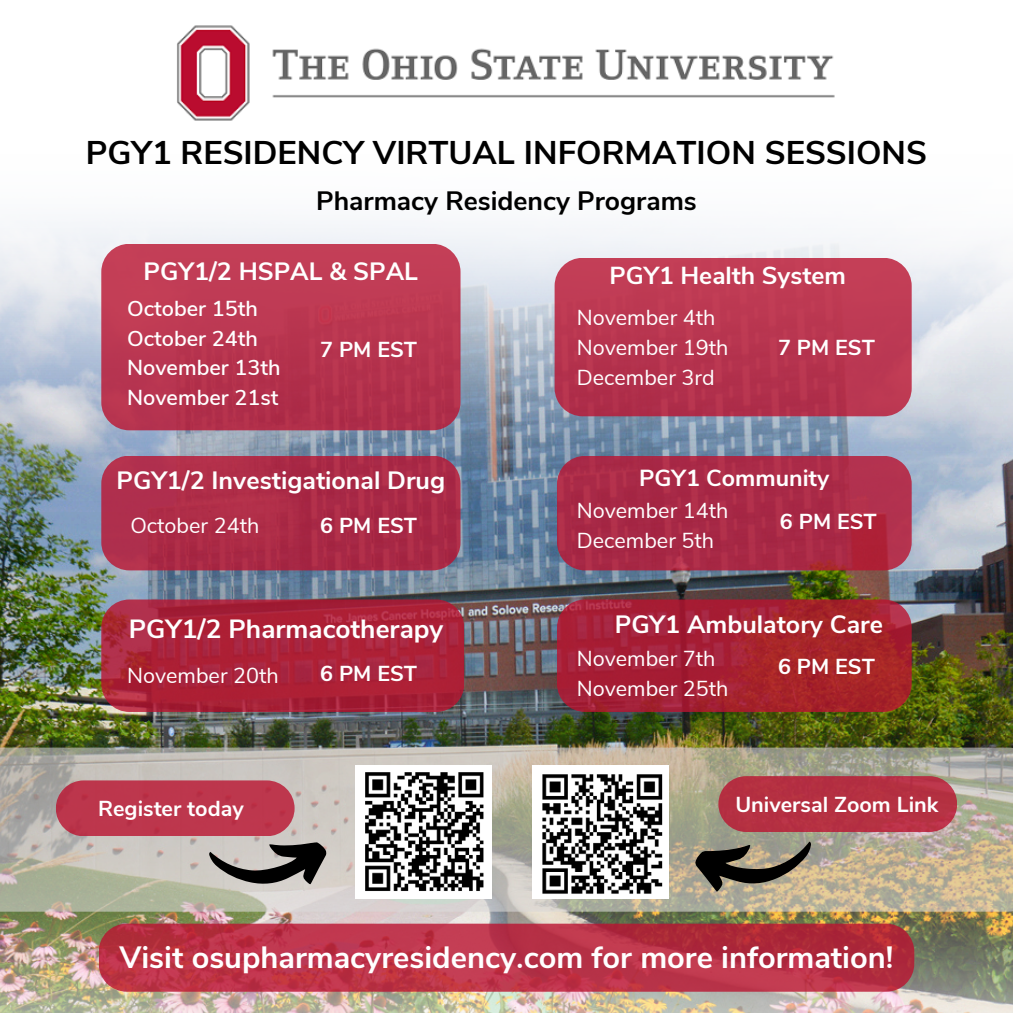
<style>
.page{position:relative;width:1013px;height:1013px;background:#fff}
.page>*{position:absolute;margin:0;border:0;box-sizing:border-box;transform-origin:0 0}
.t1{font:700 32.75px "Buckeye Sans 2";color:#000}
.t2{font:700 30.75px "Buckeye Sans 2";color:#fff}
.t3{font:700 26.5px "Buckeye Sans 2";color:#000}
.t4{font:700 26.25px "Buckeye Sans 2";color:#fff}
.t5{font:700 25px "Buckeye Sans 2";color:#fff}
.t6{font:700 25px "Buckeye Sans 2";color:#fefefe}
.t7{font:700 24.5px "Buckeye Sans 2";color:#fff}
.t8{font:700 23.12px "Buckeye Sans 2";color:#fff}
.t9{font:21.62px "Buckeye Sans 2";color:#fff}
.t10{font:700 21.62px "Buckeye Sans 2";color:#fff}
.t11{font:600 21.62px/29.8px "Buckeye Sans 2";color:#fff}
</style>
<div class="page">
<img style="left:0;top:544px;width:1012px;height:129px">
<img style="left:177px;top:25px;width:658px;height:96px">
<img style="left:0;top:222px;width:1012px;height:322px">
<div style="left:101px;top:244px;width:359px;height:186px;background:linear-gradient(to right,#bc3853,#b8354f);border-radius:28px"></div>
<div style="left:101px;top:455px;width:359px;height:115px;background:#ad2c47;border-radius:28px"></div>
<svg style="left:557px;top:456px;width:354px;height:114px;background:#aa2b48"></svg>
<img style="left:0;top:673px;width:1012px;height:339px">
<svg style="left:101px;top:599px;width:363px;height:113px;background:#a9233a"></svg>
<svg style="left:557px;top:599px;width:354px;height:113px;background:#a52231"></svg>
<svg style="left:99px;top:923px;width:815px;height:68px;background:#b83346"></svg>
<div style="left:554px;top:258px;width:357px;height:158px;background:linear-gradient(to right,#b7354f,#bd3953);border-radius:28px"></div>
<img style="left:356px;top:765px;width:136px;height:133px">
<div style="left:56px;top:780px;width:238px;height:56px;background:#bd364d;border-radius:28px"></div>
<img style="left:532px;top:765px;width:136px;height:133px">
<div style="left:718px;top:776px;width:239px;height:56px;background:#b53042;border-radius:28px"></div>
<svg style="left:695px;top:841px;width:116px;height:50px;background:#706a5a"></svg>
<svg style="left:209px;top:842px;width:118px;height:43px;background:#777471"></svg>
<h1 class="t1" style="left:86px;top:132px;width:842px">PGY1 RESIDENCY VIRTUAL INFORMATION SESSIONS</h1>
<h4 class="t3" style="left:316px;top:183px;width:382px">Pharmacy Residency Programs</h4>
<h3 class="t5" style="left:144px;top:255px;width:276px">PGY1/2 HSPAL &amp; SPAL</h3>
<h6 class="t11" style="left:127px;top:293px;width:155px">October 15th<br>October 24th<br>November 13th<br>November 21st</h6>
<h4 class="t7" style="left:609px;top:260px;width:238px">PGY1 Health System</h4>
<p class="t9" style="left:577px;top:303px;width:140px">November 4th</p>
<p class="t9" style="left:577px;top:333px;width:153px">November 19th</p>
<p class="t9" style="left:577px;top:363px;width:139px">December 3rd</p>
<h5 class="t10" style="left:320px;top:335px;width:98px">7 PM EST</h5>
<h5 class="t10" style="left:778px;top:333px;width:98px">7 PM EST</h5>
<h4 class="t6" style="left:117px;top:464px;width:330px">PGY1/2 Investigational Drug</h4>
<h4 class="t8" style="left:639px;top:463px;width:192px">PGY1 Community</h4>
<p class="t9" style="left:130px;top:512px;width:130px">October 24th</p>
<p class="t9" style="left:577px;top:497px;width:153px">November 14th</p>
<p class="t9" style="left:577px;top:527px;width:139px">December 5th</p>
<h5 class="t10" style="left:320px;top:512px;width:98px">6 PM EST</h5>
<h5 class="t10" style="left:780px;top:507px;width:98px">6 PM EST</h5>
<h4 class="t4" style="left:129px;top:612px;width:316px">PGY1/2 Pharmacotherapy</h4>
<h4 class="t5" style="left:615px;top:608px;width:270px">PGY1 Ambulatory Care</h4>
<p class="t9" style="left:127px;top:661px;width:153px">November 20th</p>
<h5 class="t10" style="left:320px;top:660px;width:98px">6 PM EST</h5>
<p class="t9" style="left:577px;top:645px;width:140px">November 7th</p>
<p class="t9" style="left:577px;top:675px;width:153px">November 25th</p>
<h5 class="t10" style="left:778px;top:652px;width:98px">6 PM EST</h5>
<h6 class="t10" style="left:98px;top:794px;width:147px">Register today</h6>
<h6 class="t10" style="left:735px;top:790px;width:204px">Universal Zoom Link</h6>
<h2 class="t2" style="left:120px;top:937px;width:775px">Visit osupharmacyresidency.com for more information!</h2>
</div>
